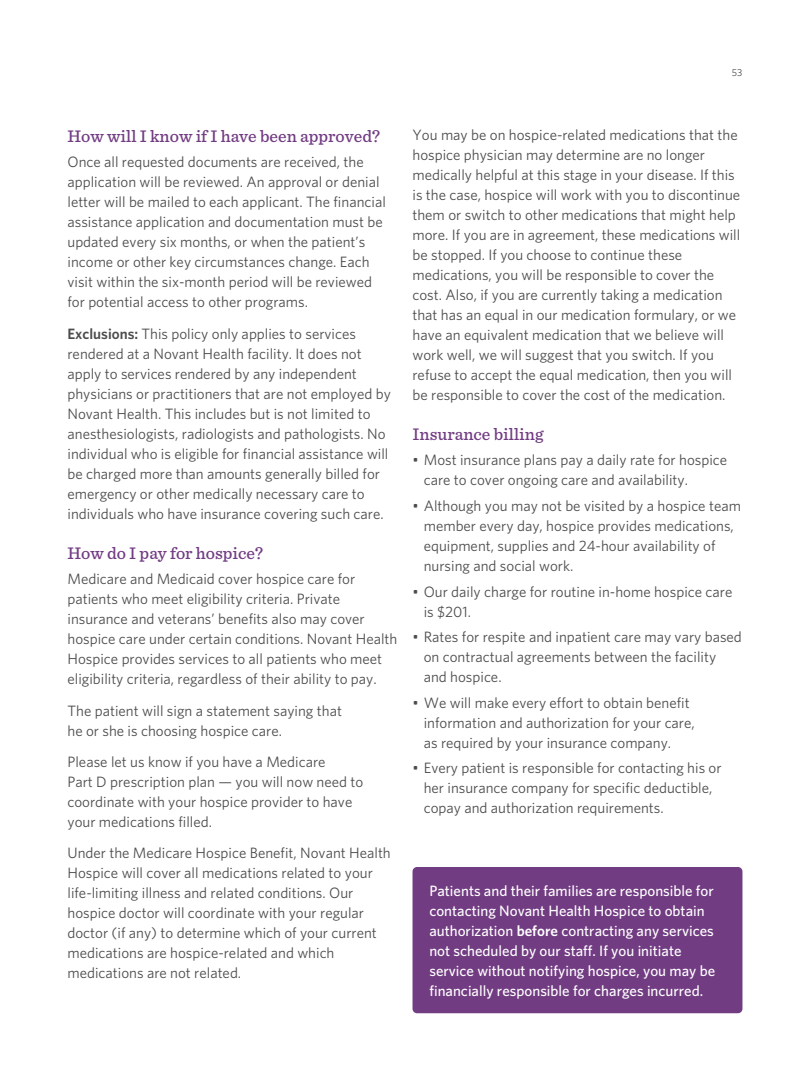
<style>
.page{position:relative;width:810px;height:1080px;background:#fff}
.page>*{position:absolute;margin:0;border:0;box-sizing:border-box;transform-origin:0 0}
.t1{font:500 17.5px "Sentinel";color:#723c83}
.t2{font:15px/20px "Whitney";color:#4b4c4d}
.t3{font:500 15px/20px "Whitney";color:#fff}
.t4{font:10px "Whitney";color:#4b4c4d}
.s1{font-weight:600}
</style>
<div class="page">
<div style="left:413px;top:867px;width:329px;height:146px;background:#723c83;border-radius:5px"></div>
<p class="t4" style="left:732px;top:65px;width:12px">53</p>
<p class="t1" style="left:68px;top:123px;width:314px">How will I know if I have been approved?</p>
<p class="t2" style="left:68px;top:152px;width:320px">Once all requested documents are received, the application will be reviewed. An approval or denial letter will be mailed to each applicant. The financial assistance application and documentation must be updated every six months, or when the patient’s income or other key circumstances change. Each visit within the six-month period will be reviewed for potential access to other programs.</p>
<p class="t2" style="left:68px;top:323px;width:325px"><span class="s1">Exclusions:</span> This policy only applies to services rendered at a Novant Health facility. It does not apply to services rendered by any independent physicians or practitioners that are not employed by Novant Health. This includes but is not limited to anesthesiologists, radiologists and pathologists. No individual who is eligible for financial assistance will be charged more than amounts generally billed for emergency or other medically necessary care to individuals who have insurance covering such care.</p>
<p class="t1" style="left:68px;top:540px;width:197px">How do I pay for hospice?</p>
<p class="t2" style="left:68px;top:569px;width:331px">Medicare and Medicaid cover hospice care for patients who meet eligibility criteria. Private insurance and veterans’ benefits also may cover hospice care under certain conditions. Novant Health Hospice provides services to all patients who meet eligibility criteria, regardless of their ability to pay.</p>
<p class="t2" style="left:68px;top:700px;width:276px">The patient will sign a statement saying that he or she is choosing hospice care.</p>
<p class="t2" style="left:68px;top:751px;width:297px">Please let us know if you have a Medicare<br>Part D prescription plan — you will now need to coordinate with your hospice provider to have your medications filled.</p>
<p class="t2" style="left:68px;top:842px;width:325px">Under the Medicare Hospice Benefit, Novant Health Hospice will cover all medications related to your life-limiting illness and related conditions. Our hospice doctor will coordinate with your regular doctor (if any) to determine which of your current medications are hospice-related and which medications are not related.</p>
<p class="t2" style="left:412px;top:124px;width:329px">You may be on hospice-related medications that the hospice physician may determine are no longer medically helpful at this stage in your disease. If this is the case, hospice will work with you to discontinue them or switch to other medications that might help more. If you are in agreement, these medications will be stopped. If you choose to continue these medications, you will be responsible to cover the cost. Also, if you are currently taking a medication that has an equal in our medication formulary, or we have an equivalent medication that we believe will work well, we will suggest that you switch. If you refuse to accept the equal medication, then you will be responsible to cover the cost of the medication.</p>
<p class="t1" style="left:412px;top:421px;width:132px">Insurance billing</p>
<p class="t2" style="left:424px;top:450px;width:305px;text-indent:-11px">• Most insurance plans pay a daily rate for hospice care to cover ongoing care and availability.</p>
<p class="t2" style="left:424px;top:495px;width:319px;text-indent:-11px">• Although you may not be visited by a hospice team member every day, hospice provides medications, equipment, supplies and 24-hour availability of nursing and social work.</p>
<p class="t2" style="left:424px;top:581px;width:310px;text-indent:-11px">• Our daily charge for routine in-home hospice care is $201.</p>
<p class="t2" style="left:424px;top:627px;width:320px;text-indent:-11px">• Rates for respite and inpatient care may vary based on contractual agreements between the facility and hospice.</p>
<p class="t2" style="left:424px;top:692px;width:273px;text-indent:-11px">• We will make every effort to obtain benefit information and authorization for your care, as required by your insurance company.</p>
<p class="t2" style="left:424px;top:758px;width:299px;text-indent:-11px">• Every patient is responsible for contacting his or her insurance company for specific deductible, copay and authorization requirements.</p>
<p class="t3" style="left:429px;top:880px;width:287px">Patients and their families are responsible for contacting Novant Health Hospice to obtain authorization <span class="s1">before</span> contracting any services not scheduled by our staff. If you initiate service without notifying hospice, you may be financially responsible for charges incurred.</p>
</div>
